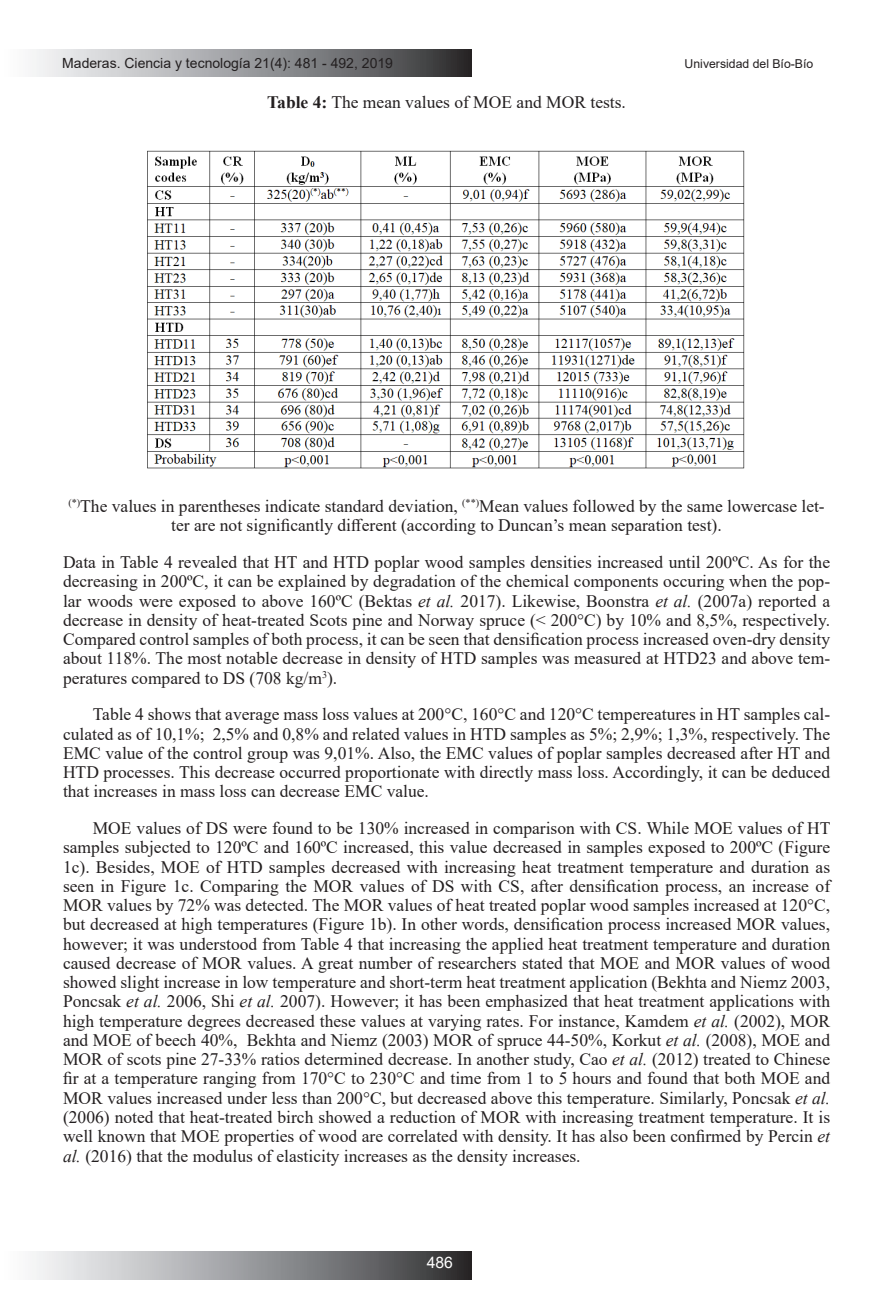
<style>
.page{position:relative;width:893px;height:1315px;background:#fff}
.page>*{position:absolute;margin:0;border:0;box-sizing:border-box;transform-origin:0 0}
.t1{font:17.5px/19.2px "Times New Roman";color:#231f20;text-align:justify}
.t2{font:15.75px "Arial";color:#fff}
.t3{font:14px "Arial";color:#231f20}
.t4{font:12.25px "Arial";color:#231f20}
.s1{font-weight:700}
.s2{font-style:italic}
</style>
<div class="page">
<div style="left:0;top:49px;width:471px;height:28px;background:linear-gradient(to right,#fff,#333436)"></div>
<div style="left:0;top:1252px;width:471px;height:27px;background:linear-gradient(to right,#fff,#333436)"></div>
<img style="left:147px;top:150px;width:598px;height:319px">
<p class="t3" style="left:62px;top:53px;width:332px">Maderas. Ciencia y tecnología 21(4): 481 - 492, 2019</p>
<p class="t4" style="left:685px;top:56px;width:130px">Universidad del Bío-Bío</p>
<p class="t1" style="left:267px;top:92px;width:360px"><span class="s1">Table 4:</span> The mean values of MOE and MOR tests.</p>
<p class="t1" style="left:68px;top:496px;width:758px;text-align:center"><sup>(*)</sup>The values in parentheses indicate standard deviation, <sup>(**)</sup>Mean values followed by the same lowercase let&shy;ter are not significantly different (according to Duncan’s mean separation test).</p>
<p class="t1" style="left:63px;top:552px;width:769px">Data in Table 4 revealed that HT and HTD poplar wood samples densities increased until 200ºC. As for the decreasing in 200ºC, it can be explained by degradation of the chemical components occuring when the pop&shy;lar woods were exposed to above 160ºC (Bektas <span class="s2">et al.</span> 2017). Likewise, Boonstra <span class="s2">et al.</span> (2007a) reported a decrease in density of heat-treated Scots pine and Norway spruce (˂ 200°C) by 10% and 8,5%, respectively.<br>Compared control samples of both process, it can be seen that densification process increased oven-dry density about 118%. The most notable decrease in density of HTD samples was measured at HTD23 and above tem&shy;peratures compared to DS (708 kg/m<sup>3</sup>).</p>
<p class="t1" style="left:63px;top:704px;width:769px;text-indent:30px">Table 4 shows that average mass loss values at 200°C, 160°C and 120°C tempereatures in HT samples cal&shy;culated as of 10,1%; 2,5% and 0,8% and related values in HTD samples as 5%; 2,9%; 1,3%, respectively. The EMC value of the control group was 9,01%. Also, the EMC values of poplar samples decreased after HT and HTD processes. This decrease occurred proportionate with directly mass loss. Accordingly, it can be deduced that increases in mass loss can decrease EMC value.</p>
<p class="t1" style="left:63px;top:818px;width:769px;text-indent:30px">MOE values of DS were found to be 130% increased in comparison with CS. While MOE values of HT samples subjected to 120ºC and 160ºC increased, this value decreased in samples exposed to 200ºC (Figure 1c). Besides, MOE of HTD samples decreased with increasing heat treatment temperature and duration as seen in Figure 1c. Comparing the MOR values of DS with CS, after densification process, an increase of MOR values by 72% was detected. The MOR values of heat treated poplar wood samples increased at 120°C, but decreased at high temperatures (Figure 1b). In other words, densification process increased MOR values, however; it was understood from Table 4 that increasing the applied heat treatment temperature and duration caused decrease of MOR values. A great number of researchers stated that MOE and MOR values of wood showed slight increase in low temperature and short-term heat treatment application (Bekhta and Niemz 2003, Poncsak <span class="s2">et al.</span> 2006, Shi <span class="s2">et al.</span> 2007). However; it has been emphasized that heat treatment applications with high temperature degrees decreased these values at varying rates. For instance, Kamdem <span class="s2">et al.</span> (2002), MOR and MOE of beech 40%, Bekhta and Niemz (2003) MOR of spruce 44-50%, Korkut <span class="s2">et al.</span> (2008), MOE and MOR of scots pine 27-33% ratios determined decrease. In another study, Cao <span class="s2">et al.</span> (2012) treated to Chinese fir at a temperature ranging from 170°C to 230°C and time from 1 to 5 hours and found that both MOE and MOR values increased under less than 200°C, but decreased above this temperature. Similarly, Poncsak <span class="s2">et al. </span>(2006) noted that heat-treated birch showed a reduction of MOR with increasing treatment temperature. It is well known that MOE properties of wood are correlated with density. It has also been confirmed by Percin <span class="s2">et al.</span> (2016) that the modulus of elasticity increases as the density increases.</p>
<p class="t2" style="left:427px;top:1252px;width:28px">486</p>
</div>
